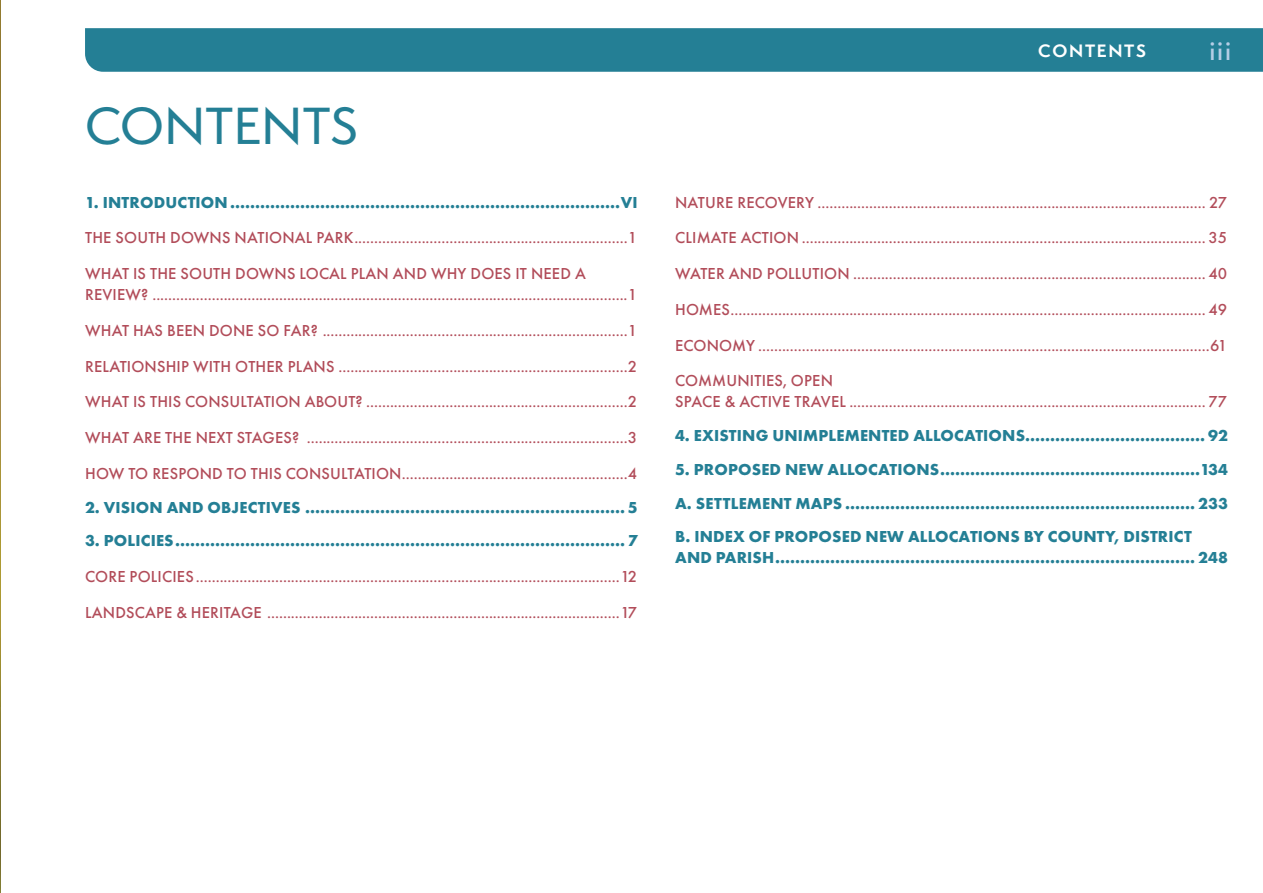
<style>
.page{position:relative;width:1263px;height:893px;background:#fff}
.page>*{position:absolute;margin:0;border:0;box-sizing:border-box;transform-origin:0 0}
.Contents{font:500 48px "Semplicita Pro";color:#247f95}
.t1{font:500 27px "Futura PT";color:#b6cee6}
.t2{font:500 16.5px/21px "Futura PT";letter-spacing:.01em;color:#b24d5a}
.t3{font:700 16.5px/21px "Futura PT";letter-spacing:.01em;color:#247f95}
.t4{font:500 16.5px "Futura PT";letter-spacing:-.01em;color:#b24d5a}
.t5{font:700 16.5px "Semplicita Pro";letter-spacing:.1em;color:#fff}
</style>
<div class="page">
<img style="left:0;top:0;width:1px;height:893px">
<div style="left:85px;top:28px;width:1178px;height:44px;background:#247f95"></div>
<p class="Contents" style="left:85px;top:92px;width:274px">CONTENTS</p>
<p class="t3" style="left:85px;top:191px;width:554px">1. INTRODUCTION..............................................................................VI</p>
<p class="t2" style="left:85px;top:227px;width:553px">THE SOUTH DOWNS NATIONAL PARK.....................................................................1</p>
<p class="t2" style="left:85px;top:263px;width:553px">WHAT IS THE SOUTH DOWNS LOCAL PLAN AND WHY DOES IT NEED A<br>REVIEW? ........................................................................................................................1</p>
<p class="t2" style="left:85px;top:320px;width:553px">WHAT HAS BEEN DONE SO FAR? .............................................................................1</p>
<p class="t2" style="left:85px;top:356px;width:553px">RELATIONSHIP WITH OTHER PLANS .........................................................................2</p>
<p class="t2" style="left:85px;top:391px;width:553px">WHAT IS THIS CONSULTATION ABOUT? ..................................................................2</p>
<p class="t2" style="left:85px;top:427px;width:553px">WHAT ARE THE NEXT STAGES? .................................................................................3</p>
<p class="t2" style="left:85px;top:463px;width:553px">HOW TO RESPOND TO THIS CONSULTATION.........................................................4</p>
<p class="t3" style="left:85px;top:496px;width:554px">2. VISION AND OBJECTIVES ................................................................ 5</p>
<p class="t3" style="left:85px;top:530px;width:554px">3. POLICIES.......................................................................................... 7</p>
<p class="t2" style="left:85px;top:566px;width:553px">CORE POLICIES...........................................................................................................12</p>
<p class="t2" style="left:85px;top:602px;width:553px">LANDSCAPE &amp; HERITAGE .........................................................................................17</p>
<p class="t5" style="left:1038px;top:38px;width:109px">CONTENTS</p>
<h2 class="t1" style="left:1209px;top:35px;width:23px">iii</h2>
<p class="t2" style="left:675px;top:192px;width:553px">NATURE RECOVERY .................................................................................................. 27</p>
<p class="t2" style="left:675px;top:227px;width:553px">CLIMATE ACTION ...................................................................................................... 35</p>
<p class="t2" style="left:675px;top:263px;width:553px">WATER AND POLLUTION ......................................................................................... 40</p>
<p class="t2" style="left:675px;top:299px;width:553px">HOMES........................................................................................................................ 49</p>
<p class="t4" style="left:675px;top:335px;width:553px">ECONOMY ..................................................................................................................61</p>
<p class="t2" style="left:675px;top:370px;width:553px">COMMUNITIES, OPEN<br>SPACE &amp; ACTIVE TRAVEL .......................................................................................... 77</p>
<p class="t3" style="left:675px;top:425px;width:554px">4. EXISTING UNIMPLEMENTED ALLOCATIONS.................................... 92</p>
<p class="t3" style="left:675px;top:458px;width:554px">5. PROPOSED NEW ALLOCATIONS....................................................134</p>
<p class="t3" style="left:675px;top:492px;width:554px">A. SETTLEMENT MAPS ...................................................................... 233</p>
<p class="t3" style="left:675px;top:526px;width:554px">B. INDEX OF PROPOSED NEW ALLOCATIONS BY COUNTY, DISTRICT<br>AND PARISH.................................................................................... 248</p>
</div>
